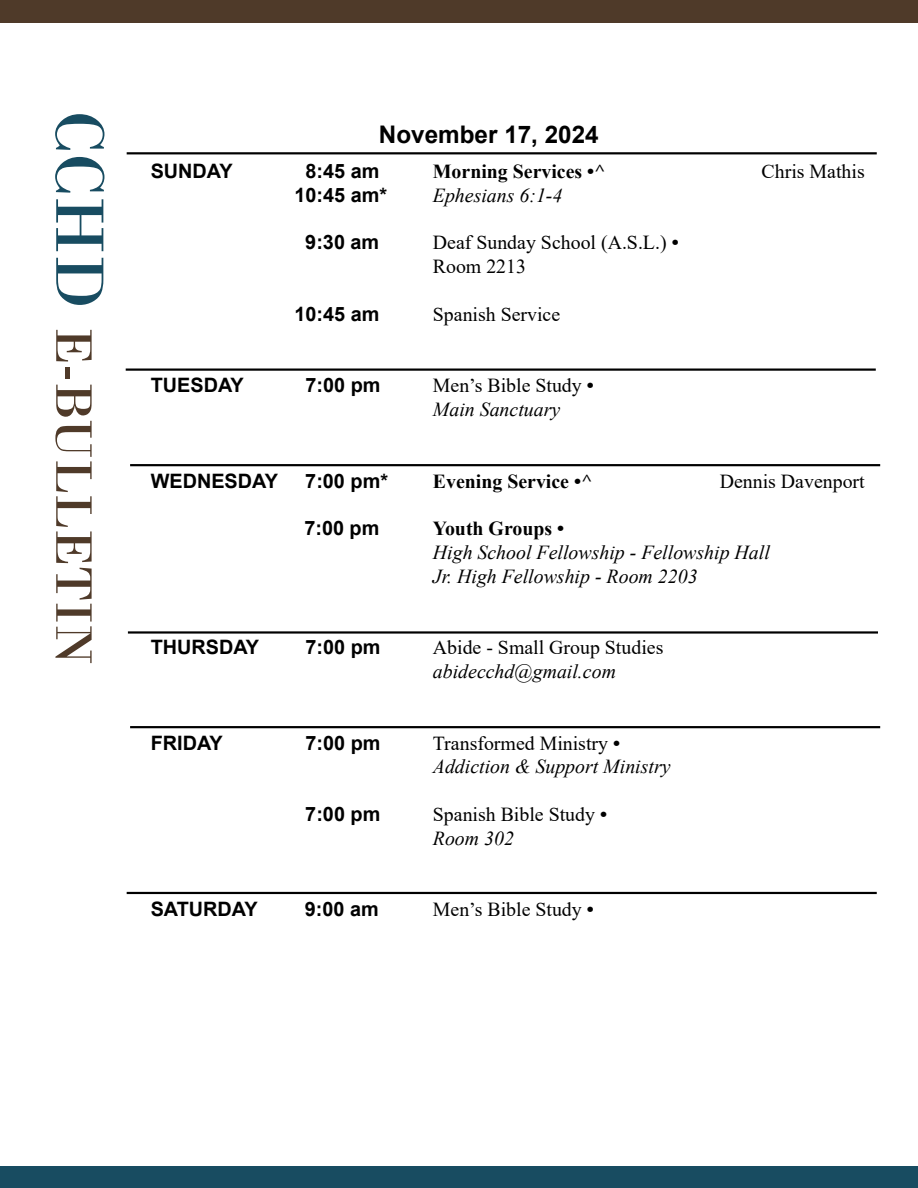
<style>
.page{position:relative;width:918px;height:1188px;background:#fff}
.page>*{position:absolute;margin:0;border:0;box-sizing:border-box;transform-origin:0 0}
.t1{font:54px "Bodoni";color:#4f3a29}
.t2{font:700 24.3px "Arial";color:#000}
.t3{font:19.8px/23.9px "Times New Roman";color:#000}
.t4{font:italic 19.8px/23.9px "Times New Roman";color:#000}
.t5{font:700 19.8px "Arial";color:#000}
.t6{font:700 19.8px "Times New Roman";color:#000}
.s1{font-size:72px;color:#184c61}
.s2{font-weight:700}
.s3{font-style:italic}
.s4{font-style:normal}
.s5{font-weight:700;font-style:normal}
</style>
<div class="page">
<div style="left:0;top:0;width:918px;height:22px;background:#4f3a29"></div>
<div style="left:0;top:1167px;width:918px;height:21px;background:#184c61"></div>
<hr style="left:127px;top:152px;width:750px;height:2px;background:#000">
<hr style="left:130px;top:726px;width:750px;height:2px;background:#000">
<hr style="left:126px;top:369px;width:750px;height:2px;background:#000">
<hr style="left:128px;top:631px;width:750px;height:3px;background:#000">
<hr style="left:127px;top:892px;width:750px;height:2px;background:#000">
<hr style="left:130px;top:464px;width:750px;height:2px;background:#000">
<h1 class="t1" style="left:106px;top:110px;width:556px;rotate:90deg"><span class="s1">CCHD</span> E-BULLETIN</h1>
<p class="t2" style="left:379px;top:117px;width:221px">November 17, 2024</p>
<p class="t5" style="left:151px;top:157px;width:84px">SUNDAY</p>
<p class="t5" style="left:306px;top:157px;width:75px">8:45 am</p>
<p class="t6" style="left:433px;top:157px;width:174px">Morning Services •^</p>
<p class="t3" style="left:762px;top:159px;width:105px">Chris Mathis</p>
<p class="t5" style="left:294px;top:181px;width:94px">10:45 am*</p>
<p class="t4" style="left:433px;top:183px;width:131px">Ephesians 6:1-4</p>
<p class="t5" style="left:305px;top:228px;width:75px">9:30 am</p>
<p class="t3" style="left:433px;top:230px;width:247px">Deaf Sunday School (A.S.L.) <span class="s2">•<br></span>Room 2213</p>
<p class="t5" style="left:294px;top:300px;width:86px">10:45 am</p>
<p class="t3" style="left:433px;top:302px;width:129px">Spanish Service</p>
<p class="t5" style="left:151px;top:371px;width:95px">TUESDAY</p>
<p class="t5" style="left:306px;top:371px;width:77px">7:00 pm</p>
<p class="t3" style="left:433px;top:373px;width:162px">Men’s Bible Study <span class="s2">•<br></span><span class="s3">Main Sanctuary</span></p>
<p class="t5" style="left:151px;top:467px;width:129px">WEDNESDAY</p>
<p class="t5" style="left:305px;top:467px;width:84px">7:00 pm*</p>
<p class="t6" style="left:433px;top:467px;width:161px">Evening Service •^</p>
<p class="t3" style="left:720px;top:468px;width:147px">Dennis Davenport</p>
<p class="t5" style="left:304px;top:514px;width:77px">7:00 pm</p>
<p class="t6" style="left:433px;top:514px;width:133px">Youth Groups •</p>
<p class="t4" style="left:433px;top:540px;width:338px">High School Fellowship - Fellowship Hall<br>Jr. High Fellowship - Room 2203</p>
<p class="t5" style="left:151px;top:633px;width:110px">THURSDAY</p>
<p class="t5" style="left:306px;top:633px;width:77px">7:00 pm</p>
<p class="t3" style="left:433px;top:635px;width:232px">Abide - Small Group Studies</p>
<p class="t4" style="left:433px;top:659px;width:185px">abidecchd@gmail.com</p>
<p class="t5" style="left:151px;top:729px;width:74px">FRIDAY</p>
<p class="t5" style="left:306px;top:729px;width:77px">7:00 pm</p>
<p class="t4" style="left:433px;top:731px;width:239px"><span class="s4">Transformed Ministry</span> <span class="s5">•<br></span>Addiction &amp; Support Ministry</p>
<p class="t5" style="left:305px;top:800px;width:77px">7:00 pm</p>
<p class="t3" style="left:433px;top:802px;width:176px">Spanish Bible Study <span class="s2">•<br></span><span class="s3">Room 302</span></p>
<p class="t5" style="left:151px;top:895px;width:109px">SATURDAY</p>
<p class="t5" style="left:305px;top:895px;width:75px">9:00 am</p>
<p class="t3" style="left:433px;top:897px;width:162px">Men’s Bible Study <span class="s2">•</span></p>
</div>
